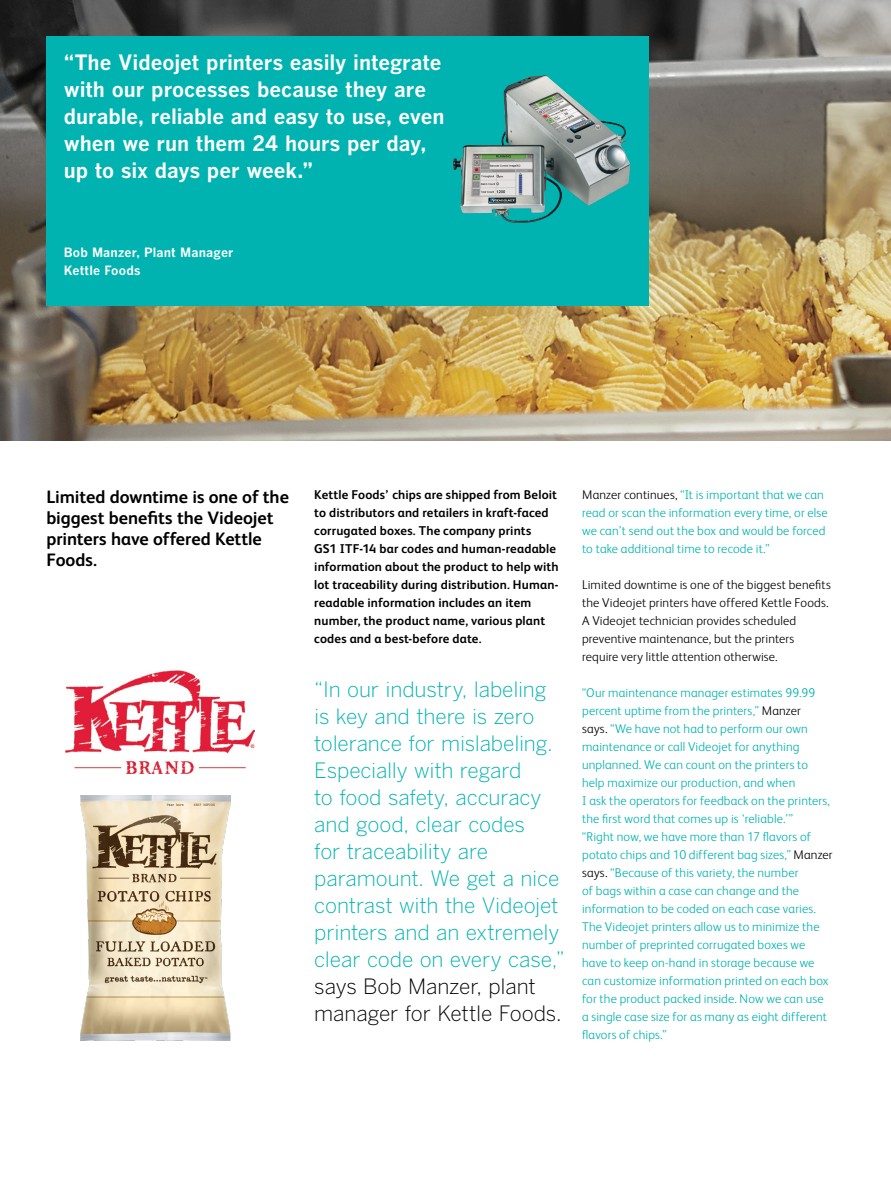
<style>
.page{position:relative;width:891px;height:1188px;background:#fff}
.page>*{position:absolute;margin:0;border:0;box-sizing:border-box;transform-origin:0 0}
.t1{font:21px/27px "Benton Got Lt";letter-spacing:-.01em;color:#00b3b0}
.t2{font:21px/27px "Benton Got Bol";letter-spacing:-.005em;color:#fff}
.t3{font:21px/27px "Benton Got Lt";letter-spacing:-.01em;color:#000}
.t4{font:700 18px/21px "FS Albert";letter-spacing:-.005em;color:#000}
.t5{font:300 12.75px/18px "FS Albert";letter-spacing:.01em;color:#00b3b0}
.t6{font:700 12.75px/18px "FS Albert";letter-spacing:.01em;color:#000}
.t7{font:300 12.75px/18px "FS Albert";letter-spacing:.01em;color:#000}
.t8{font:12.75px/18px "Benton Got Bol";letter-spacing:.015em;color:#fff}
.s1{color:#000}
</style>
<div class="page">
<img style="left:0;top:0;width:891px;height:441px">
<img style="left:66px;top:671px;width:188px;height:102px">
<div style="left:46px;top:36px;width:603px;height:270px;background:#00b3b0"></div>
<img style="left:453px;top:75px;width:177px;height:148px">
<img style="left:81px;top:796px;width:149px;height:244px">
<h1 class="t2" style="left:64px;top:48px;width:382px">“The Videojet printers easily integrate with our processes because they are durable, reliable and easy to use, even when we run them 24 hours per day, up to six days per week.”</h1>
<p class="t8" style="left:64px;top:243px;width:171px">Bob Manzer, Plant Manager<br>Kettle Foods</p>
<h2 class="t4" style="left:46px;top:486px;width:244px">Limited downtime is one of the biggest benefits the Videojet printers have offered Kettle<br>Foods.</h2>
<p class="t6" style="left:314px;top:486px;width:246px">Kettle Foods’ chips are shipped from Beloit to distributors and retailers in kraft-faced corrugated boxes. The company prints<br>GS1 ITF-14 bar codes and human-readable information about the product to help with lot traceability during distribution. Human&shy;readable information includes an item number, the product name, various plant codes and a best-before date.</p>
<p class="t1" style="left:314px;top:675px;width:252px">“In our industry, labeling is key and there is zero tolerance for mislabeling.<br>Especially with regard<br>to food safety, accuracy and good, clear codes<br>for traceability are paramount. We get a nice contrast with the Videojet printers and an extremely clear code on every case,”</p>
<h1 class="t3" style="left:314px;top:972px;width:249px">says Bob Manzer, plant manager for Kettle Foods.</h1>
<p class="t5" style="left:582px;top:486px;width:247px"><span class="s1">Manzer continues,</span> “It is important that we can read or scan the information every time, or else we can’t send out the box and would be forced to take additional time to recode it.”</p>
<p class="t7" style="left:582px;top:576px;width:250px">Limited downtime is one of the biggest benefits the Videojet printers have offered Kettle Foods.<br>A Videojet technician provides scheduled preventive maintenance, but the printers require very little attention otherwise.</p>
<p class="t5" style="left:582px;top:684px;width:252px">“Our maintenance manager estimates 99.99 percent uptime from the printers,” <span class="s1">Manzer<br>says.</span> “We have not had to perform our own maintenance or call Videojet for anything unplanned. We can count on the printers to help maximize our production, and when<br>I ask the operators for feedback on the printers, the first word that comes up is ‘reliable.’”<br>“Right now, we have more than 17 flavors of potato chips and 10 different bag sizes,” <span class="s1">Manzer says.</span> “Because of this variety, the number<br>of bags within a case can change and the information to be coded on each case varies.<br>The Videojet printers allow us to minimize the number of preprinted corrugated boxes we have to keep on-hand in storage because we can customize information printed on each box for the product packed inside. Now we can use a single case size for as many as eight different flavors of chips.”</p>
</div>
